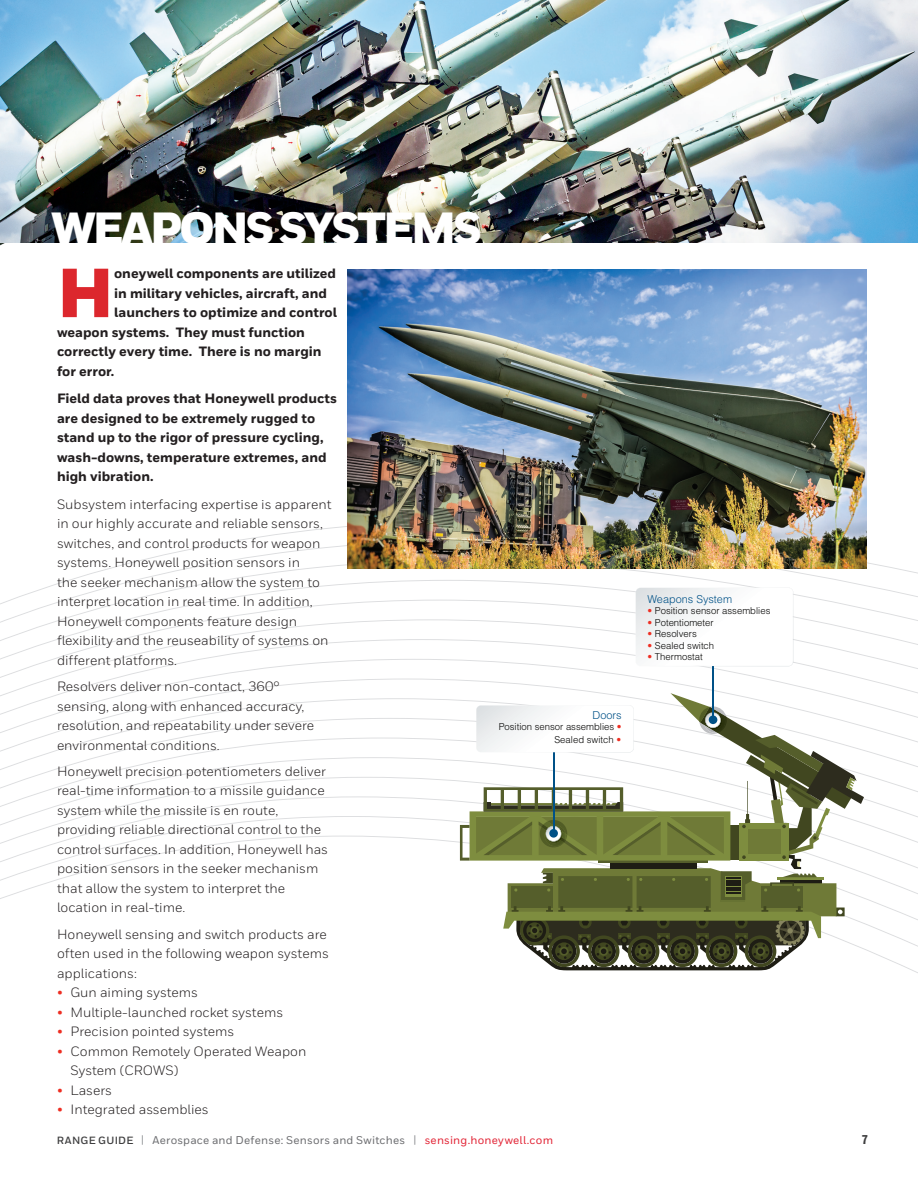
<style>
.page{position:relative;width:918px;height:1188px;background:#fff}
.page>*{position:absolute;margin:0;border:0;box-sizing:border-box;transform-origin:0 0}
.t1{font:900 69.15px "Honeywell Sans";color:#dc272d}
.t2{font:900 45px "Honeywell Sans";letter-spacing:-.07em;color:#fff}
.Body_Copy_hanging{font:13.5px/19.5px "Honeywell Sans";color:#231f20}
.t3{font:800 13.5px/19.5px "Honeywell Sans";color:#231f20}
.t4{font:800 12.75px "Honeywell Cond";color:#3e3e3f}
.t5{font:500 11.25px "Honeywell Sans";letter-spacing:.02em;color:#6c6d70}
.t6{font:300 10.95px "Helvetica LT Std";color:#005187}
.t7{font:300 9.6px/13px "Helvetica LT Std";color:#050504;text-align:right}
.s1{color:#ee2e22}
.s2{font-weight:700;font-size:10.5px;color:#3e3e3f}
.s3{font-size:11.4px;color:#939598}
.s4{color:#e22536}
</style>
<div class="page">
<svg style="left:0;top:836px;width:918px;height:137px"></svg>
<svg style="left:0;top:243px;width:19px;height:489px"></svg>
<img style="left:0;top:0;width:918px;height:243px">
<img style="left:348px;top:269px;width:519px;height:299px">
<svg style="left:460px;top:588px;width:404px;height:382px"></svg>
<img style="left:636px;top:588px;width:157px;height:78px">
<p class="t2" style="left:51px;top:201px;width:433px">WEAPONS SYSTEMS</p>
<p class="t1" style="left:57px;top:250px;width:59px">H</p>
<p class="t3" style="left:114px;top:264px;width:224px">oneywell components are utilized</p>
<p class="t3" style="left:114px;top:284px;width:214px">in military vehicles, aircraft, and</p>
<p class="t3" style="left:114px;top:303px;width:224px">launchers to optimize and control</p>
<p class="t3" style="left:57px;top:323px;width:249px">weapon systems. They must function</p>
<p class="t3" style="left:57px;top:342px;width:266px">correctly every time. There is no margin</p>
<p class="t3" style="left:57px;top:362px;width:59px">for error.</p>
<p class="t3" style="left:57px;top:389px;width:281px">Field data proves that Honeywell products are designed to be extremely rugged to stand up to the rigor of pressure cycling, wash-downs, temperature extremes, and high vibration.</p>
<p class="Body_Copy_hanging" style="left:57px;top:494px;width:276px">Subsystem interfacing expertise is apparent in our highly accurate and reliable sensors, switches, and control products for weapon systems. Honeywell position sensors in<br>the seeker mechanism allow the system to interpret location in real time. In addition, Honeywell components feature design flexibility and the reuseability of systems on different platforms.</p>
<p class="Body_Copy_hanging" style="left:57px;top:677px;width:259px">Resolvers deliver non-contact, 360° sensing, along with enhanced accuracy, resolution, and repeatability under severe environmental conditions.</p>
<p class="Body_Copy_hanging" style="left:57px;top:761px;width:273px">Honeywell precision potentiometers deliver real-time information to a missile guidance system while the missile is en route, providing reliable directional control to the control surfaces. In addition, Honeywell has position sensors in the seeker mechanism that allow the system to interpret the location in real-time.</p>
<p class="Body_Copy_hanging" style="left:57px;top:924px;width:273px">Honeywell sensing and switch products are often used in the following weapon systems applications:</p>
<p class="Body_Copy_hanging" style="left:57px;top:983px;width:143px"><span class="s1">•</span> Gun aiming systems</p>
<p class="Body_Copy_hanging" style="left:57px;top:1002px;width:228px"><span class="s1">•</span> Multiple-launched rocket systems</p>
<p class="Body_Copy_hanging" style="left:57px;top:1022px;width:179px"><span class="s1">•</span> Precision pointed systems</p>
<p class="Body_Copy_hanging" style="left:70px;top:1041px;width:237px;text-indent:-14px"><span class="s1">•</span> Common Remotely Operated Weapon<br>System (CROWS)</p>
<p class="Body_Copy_hanging" style="left:57px;top:1080px;width:57px"><span class="s1">•</span> Lasers</p>
<p class="Body_Copy_hanging" style="left:57px;top:1100px;width:153px"><span class="s1">•</span> Integrated assemblies</p>
<p class="t6" style="left:593px;top:708px;width:31px">Doors</p>
<p class="t7" style="left:499px;top:720px;width:124px">Position sensor assemblies <span class="s1">•<br></span>Sealed switch <span class="s1">•</span></p>
<p class="t6" style="left:647px;top:592px;width:86px">Weapons System</p>
<p class="t7" style="left:647px;top:604px;width:124px"><span class="s1">•</span> Position sensor assemblies</p>
<p class="t7" style="left:647px;top:616px;width:68px"><span class="s1">•</span> Potentiometer</p>
<p class="t7" style="left:647px;top:627px;width:51px"><span class="s1">•</span> Resolvers</p>
<p class="t7" style="left:647px;top:639px;width:68px"><span class="s1">•</span> Sealed switch</p>
<p class="t7" style="left:647px;top:650px;width:57px"><span class="s1">•</span> Thermostat</p>
<p class="t5" style="left:57px;top:1133px;width:498px"><span class="s2">RANGE GUIDE</span> <span class="s3">|</span> Aerospace and Defense: Sensors and Switches <span class="s3">|</span> <span class="s4">sensing.honeywell.com</span></p>
<p class="t4" style="left:862px;top:1132px;width:7px">7</p>
</div>
